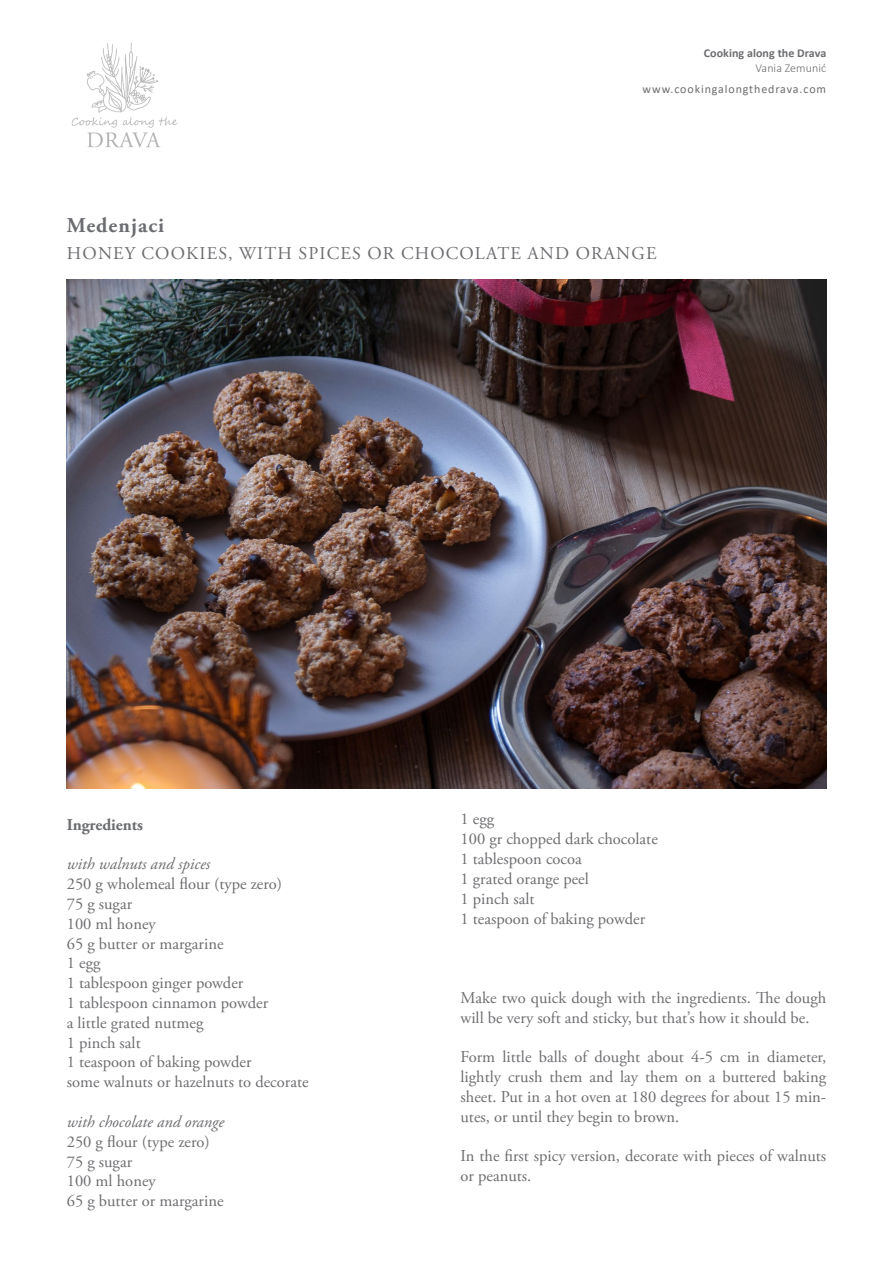
<style>
.page{position:relative;width:893px;height:1263px;background:#fff}
.page>*{position:absolute;margin:0;border:0;box-sizing:border-box;transform-origin:0 0}
.t1{font:700 21px "Adobe Garamond Pro";letter-spacing:.05em;color:#6c6d70}
.t2{font:18px "Adobe Garamond Pro";letter-spacing:.065em;color:#6c6d70}
.t3{font:16.5px/19.8px "Adobe Garamond Pro";color:#6c6d70}
.t4{font:italic 16.5px "Adobe Garamond Pro";color:#6c6d70}
.t5{font:700 16.5px "Adobe Garamond Pro";color:#6c6d70}
.t6{font:12px "Calibri";letter-spacing:.075em;color:#6c6d70}
.t7{font:700 12px "Calibri";letter-spacing:.005em;color:#6c6d70}
.t8{font:300 12px "Calibri";letter-spacing:.005em;color:#6c6d70}
</style>
<div class="page">
<img style="left:71px;top:42px;width:107px;height:105px">
<img style="left:67px;top:280px;width:759px;height:508px">
<p class="t7" style="left:704px;top:45px;width:124px">Cooking along the Drava</p>
<p class="t8" style="left:756px;top:60px;width:72px">Vania Zemunić</p>
<p class="t6" style="left:643px;top:80px;width:185px">www.cookingalongthedrava.com</p>
<p class="t1" style="left:67px;top:213px;width:99px">Medenjaci</p>
<p class="t2" style="left:67px;top:243px;width:591px">HONEY COOKIES, WITH SPICES OR CHOCOLATE AND ORANGE</p>
<p class="t5" style="left:67px;top:815px;width:78px">Ingredients</p>
<p class="t4" style="left:67px;top:854px;width:145px">with walnuts and spices</p>
<p class="t3" style="left:67px;top:875px;width:217px">250 g wholemeal flour (type zero)</p>
<p class="t3" style="left:67px;top:894px;width:67px">75 g sugar</p>
<p class="t3" style="left:67px;top:914px;width:91px">100 ml honey</p>
<p class="t3" style="left:67px;top:934px;width:158px">65 g butter or margarine</p>
<p class="t3" style="left:67px;top:954px;width:35px">1 egg</p>
<p class="t3" style="left:67px;top:974px;width:178px">1 tablespoon ginger powder</p>
<p class="t3" style="left:67px;top:993px;width:203px">1 tablespoon cinnamon powder</p>
<p class="t3" style="left:67px;top:1013px;width:138px">a little grated nutmeg</p>
<p class="t3" style="left:67px;top:1033px;width:76px">1 pinch salt</p>
<p class="t3" style="left:67px;top:1053px;width:186px">1 teaspoon of baking powder</p>
<p class="t3" style="left:67px;top:1073px;width:243px">some walnuts or hazelnuts to decorate</p>
<p class="t4" style="left:67px;top:1112px;width:159px">with chocolate and orange</p>
<p class="t3" style="left:67px;top:1132px;width:144px">250 g flour (type zero)</p>
<p class="t3" style="left:67px;top:1152px;width:67px">75 g sugar</p>
<p class="t3" style="left:67px;top:1172px;width:91px">100 ml honey</p>
<p class="t3" style="left:67px;top:1191px;width:158px">65 g butter or margarine</p>
<p class="t3" style="left:460px;top:810px;width:35px">1 egg</p>
<p class="t3" style="left:460px;top:830px;width:199px">100 gr chopped dark chocolate</p>
<p class="t3" style="left:460px;top:849px;width:123px">1 tablespoon cocoa</p>
<p class="t3" style="left:460px;top:869px;width:130px">1 grated orange peel</p>
<p class="t3" style="left:460px;top:889px;width:76px">1 pinch salt</p>
<p class="t3" style="left:460px;top:909px;width:186px">1 teaspoon of baking powder</p>
<p class="t3" style="left:460px;top:988px;width:367px">Make two quick dough with the ingredients. The dough will be very soft and sticky, but that’s how it should be.</p>
<p class="t3" style="left:460px;top:1047px;width:367px;text-align:justify">Form little balls of dought about 4-5 cm in diameter, lightly crush them and lay them on a buttered baking sheet. Put in a hot oven at 180 degrees for about 15 min&shy;utes, or until they begin to brown.</p>
<p class="t3" style="left:460px;top:1146px;width:367px">In the first spicy version, decorate with pieces of walnuts or peanuts.</p>
</div>
